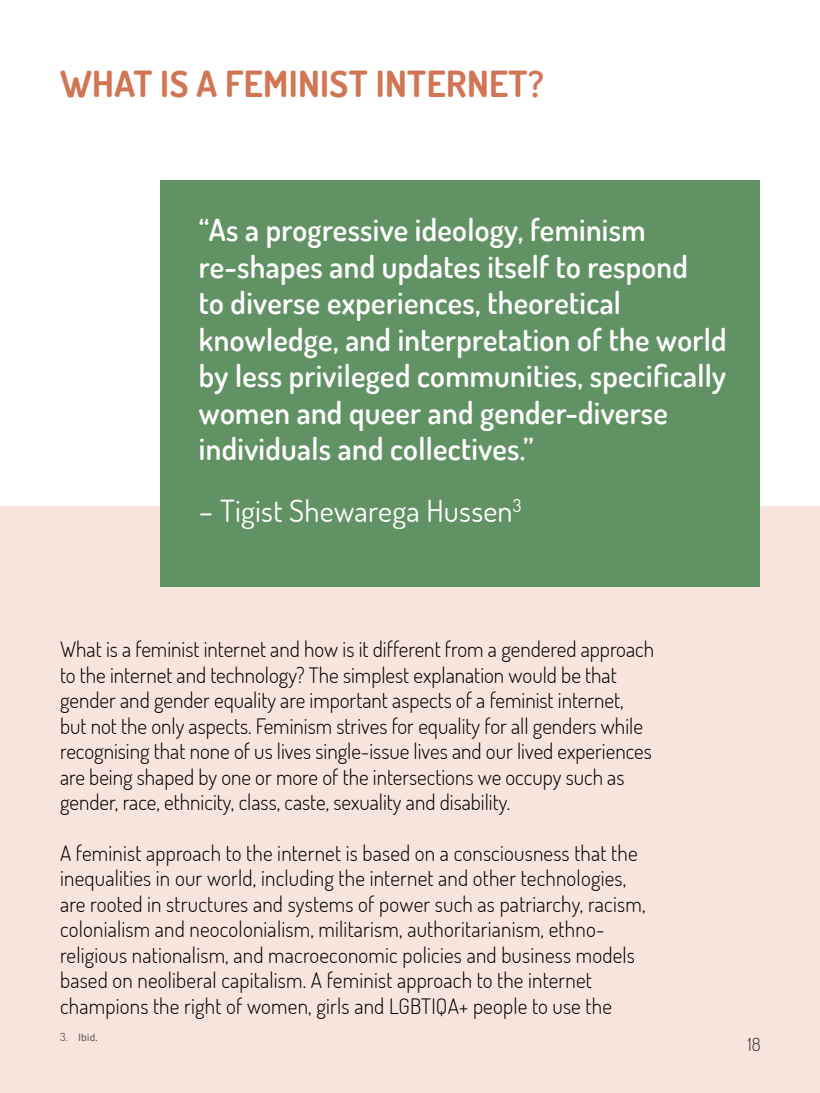
<style>
.page{position:relative;width:820px;height:1093px;background:#fff}
.page>*{position:absolute;margin:0;border:0;box-sizing:border-box;transform-origin:0 0}
.t1{font:700 36px "Dosis";letter-spacing:.01em;color:#d07654}
.t2{font:600 30.4px/36.5px "Dosis";letter-spacing:.01em;color:#fff}
.t3{font:30.4px "Dosis";letter-spacing:.01em;color:#fff}
.t4{font:300 21.2px/25.4px "Dosis";color:#000}
.t5{font:300 18px "Dosis";color:#333}
.t6{font:10.4px "PT Sans";color:#4d4d4d}
.s1{font-family:"Dosis";font-weight:300;font-size:11.2px;color:#333}
</style>
<div class="page">
<div style="left:0;top:507px;width:819px;height:586px;background:#f6e4dd"></div>
<div style="left:160px;top:180px;width:599px;height:406px;background:#619263"></div>
<h1 class="t1" style="left:60px;top:61px;width:485px">WHAT IS A FEMINIST INTERNET?</h1>
<p class="t2" style="left:199px;top:211px;width:529px">“As a progressive ideology, feminism re-shapes and updates itself to respond<br>to diverse experiences, theoretical knowledge, and interpretation of the world by less privileged communities, specifically women and queer and gender-diverse individuals and collectives.”</p>
<h2 class="t3" style="left:199px;top:491px;width:324px">– Tigist Shewarega Hussen<sup>3</sup></h2>
<p class="t4" style="left:60px;top:636px;width:595px">What is a feminist internet and how is it different from a gendered approach to the internet and technology? The simplest explanation would be that gender and gender equality are important aspects of a feminist internet, but not the only aspects. Feminism strives for equality for all genders while recognising that none of us lives single-issue lives and our lived experiences are being shaped by one or more of the intersections we occupy such as gender, race, ethnicity, class, caste, sexuality and disability.</p>
<p class="t4" style="left:60px;top:840px;width:586px">A feminist approach to the internet is based on a consciousness that the inequalities in our world, including the internet and other technologies, are rooted in structures and systems of power such as patriarchy, racism, colonialism and neocolonialism, militarism, authoritarianism, ethno&shy;religious nationalism, and macroeconomic policies and business models based on neoliberal capitalism. A feminist approach to the internet champions the right of women, girls and LGBTIQA+ people to use the</p>
<p class="t6" style="left:60px;top:1030px;width:39px"><span class="s1">3.</span> Ibid.</p>
<p class="t5" style="left:747px;top:1033px;width:15px">18</p>
</div>
